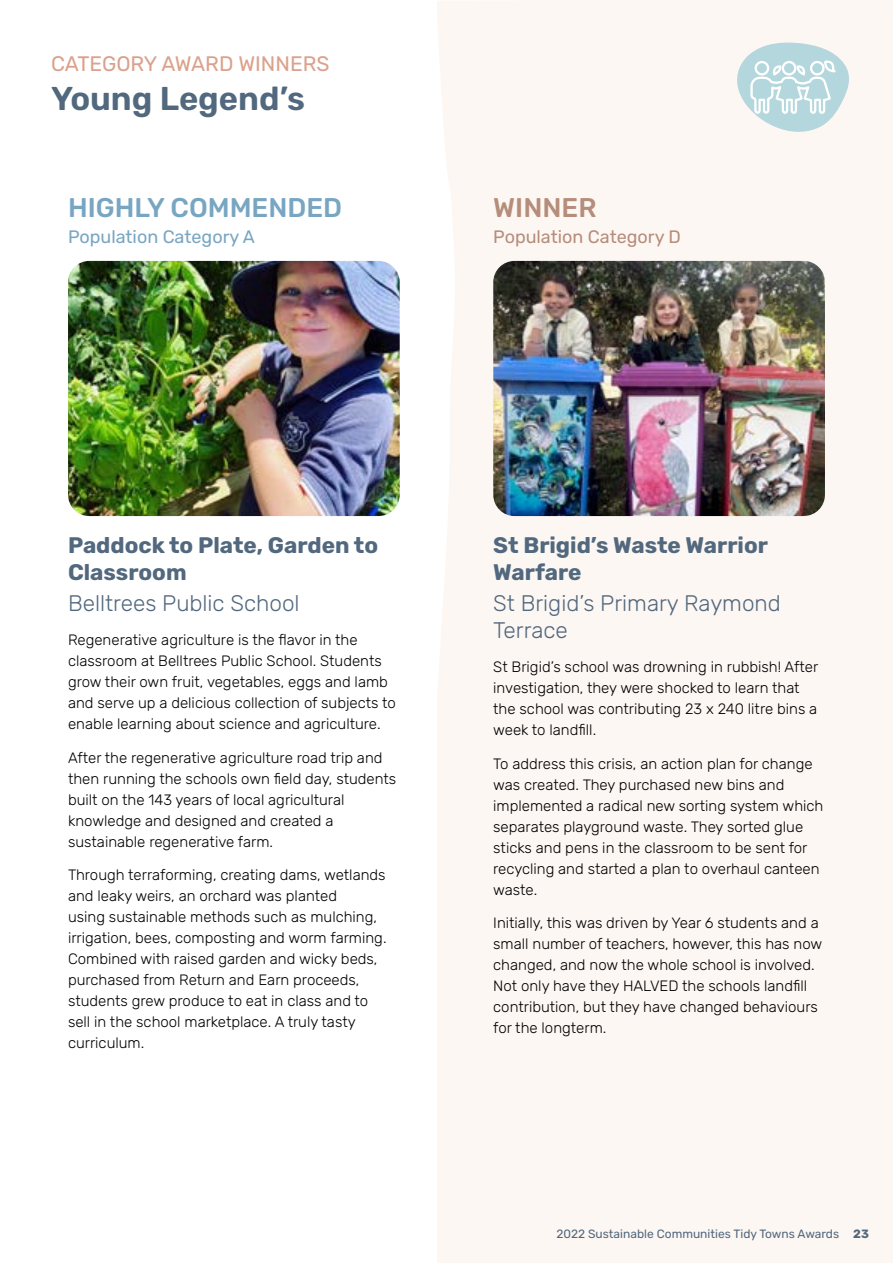
<style>
.page{position:relative;width:893px;height:1263px;background:#fff}
.page>*{position:absolute;margin:0;border:0;box-sizing:border-box;transform-origin:0 0}
.t1{font:600 33px "Rubik";color:#52687e}
.t2{font:500 27px "Rubik";color:#78a6c2}
.t3{font:500 27px "Rubik";color:#b58d7b}
.t4{font:700 22.5px/27px "Rubik";color:#52687e}
.t5{font:300 22.5px/27px "Rubik";color:#52687e}
.t6{font:21px "Rubik";color:#dba18c}
.t7{font:18px "Rubik";color:#78a6c2}
.t8{font:18px "Rubik";color:#b58d7b}
.t9{font:300 15px/21px "Rubik";color:#000}
.t10{font:12px "Rubik";color:#52687e}
.s1{font-weight:700}
</style>
<div class="page">
<div style="left:438px;top:0;width:455px;height:1263px;background:#fdf7f3"></div>
<img style="left:68px;top:261px;width:332px;height:255px">
<img style="left:493px;top:261px;width:332px;height:255px">
<svg style="left:737px;top:43px;width:112px;height:89px"></svg>
<h3 class="t6" style="left:51px;top:52px;width:280px">CATEGORY AWARD WINNERS</h3>
<h1 class="t1" style="left:51px;top:80px;width:255px">Young Legend’s</h1>
<h2 class="t2" style="left:68px;top:192px;width:276px">HIGHLY COMMENDED</h2>
<p class="t7" style="left:68px;top:227px;width:188px">Population Category A</p>
<h2 class="t3" style="left:493px;top:192px;width:105px">WINNER</h2>
<p class="t8" style="left:493px;top:227px;width:189px">Population Category D</p>
<h3 class="t4" style="left:68px;top:532px;width:312px">Paddock to Plate, Garden to<br>Classroom</h3>
<h3 class="t5" style="left:68px;top:590px;width:233px">Belltrees Public School</h3>
<p class="t9" style="left:68px;top:630px;width:329px">Regenerative agriculture is the flavor in the classroom at Belltrees Public School. Students grow their own fruit, vegetables, eggs and lamb and serve up a delicious collection of subjects to enable learning about science and agriculture.</p>
<p class="t9" style="left:68px;top:747px;width:330px">After the regenerative agriculture road trip and then running the schools own field day, students built on the 143 years of local agricultural knowledge and designed and created a sustainable regenerative farm.</p>
<p class="t9" style="left:68px;top:865px;width:320px">Through terraforming, creating dams, wetlands and leaky weirs, an orchard was planted<br>using sustainable methods such as mulching, irrigation, bees, composting and worm farming.<br>Combined with raised garden and wicky beds, purchased from Return and Earn proceeds, students grew produce to eat in class and to sell in the school marketplace. A truly tasty curriculum.</p>
<h3 class="t4" style="left:493px;top:532px;width:276px">St Brigid’s Waste Warrior<br>Warfare</h3>
<h3 class="t5" style="left:493px;top:590px;width:289px">St Brigid’s Primary Raymond<br>Terrace</h3>
<p class="t9" style="left:493px;top:657px;width:327px">St Brigid’s school was drowning in rubbish! After investigation, they were shocked to learn that the school was contributing 23 x 240 litre bins a week to landfill.</p>
<p class="t9" style="left:493px;top:753px;width:332px">To address this crisis, an action plan for change was created. They purchased new bins and implemented a radical new sorting system which separates playground waste. They sorted glue sticks and pens in the classroom to be sent for recycling and started a plan to overhaul canteen waste.</p>
<p class="t9" style="left:493px;top:913px;width:331px">Initially, this was driven by Year 6 students and a small number of teachers, however, this has now changed, and now the whole school is involved.<br>Not only have they HALVED the schools landfill contribution, but they have changed behaviours for the longterm.</p>
<p class="t10" style="left:556px;top:1227px;width:314px">2022 Sustainable Communities Tidy Towns Awards <span class="s1">23</span></p>
</div>
